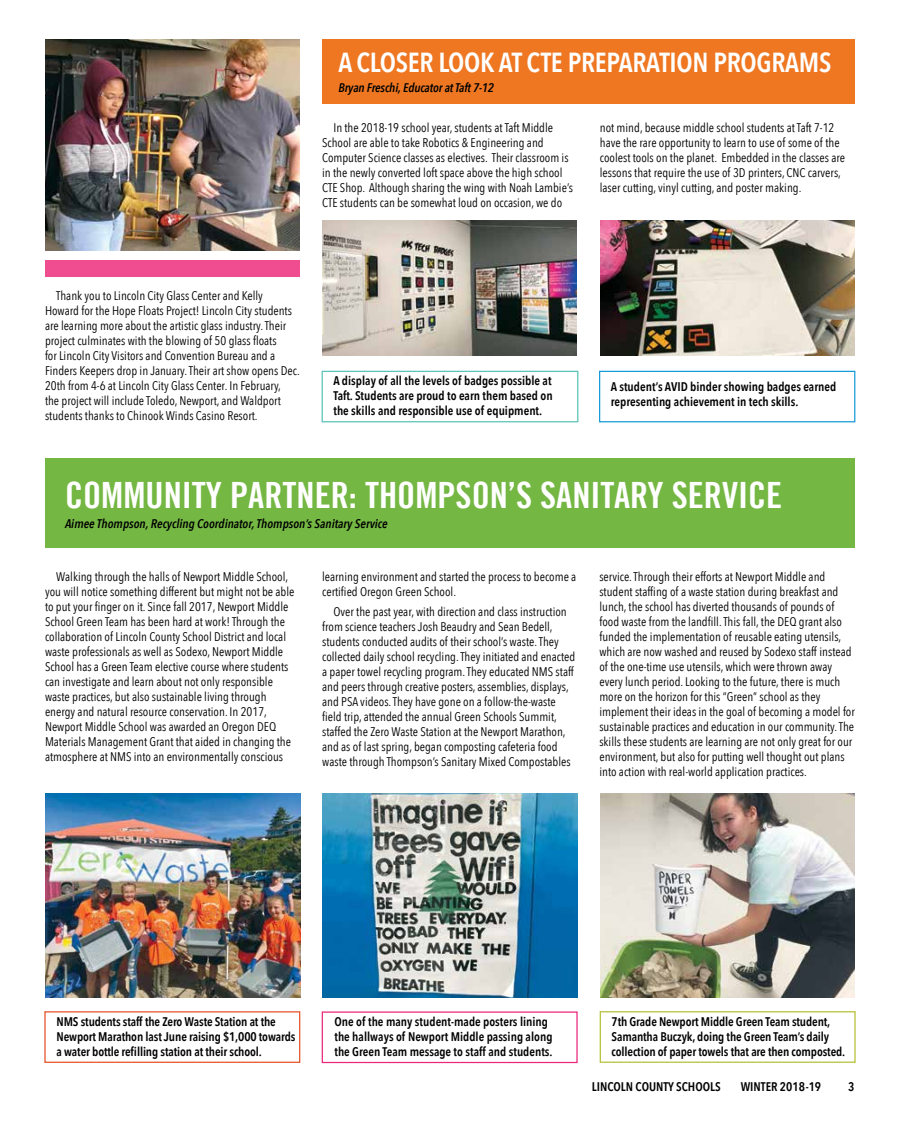
<style>
.page{position:relative;width:900px;height:1125px;background:#fff}
.page>*{position:absolute;margin:0;border:0;box-sizing:border-box;transform-origin:0 0}
.t1{font:36.25px "Trade Gothic LT Bold Cond Twenty";color:#fff}
.t2{font:600 27.5px "Avenir Next Condensed";letter-spacing:-.01em;color:#fff}
.t3{font:12.5px/15px "Avenir Next Condensed";color:#000}
.t4{font:600 12.5px/15px "Avenir Next Condensed";letter-spacing:-.005em;color:#000;text-align:justify}
.t5{font:italic 600 12.5px "Avenir Next Condensed";color:#000}
</style>
<div class="page">
<div style="left:600px;top:1011px;width:256px;height:52px;border:1px solid #b5c035"></div>
<div style="left:322px;top:1011px;width:256px;height:52px;border:1px solid #ec267c"></div>
<div style="left:44px;top:1011px;width:256px;height:52px;border:1px solid #e55128"></div>
<div style="left:322px;top:371px;width:256px;height:51px;border:1px solid #5bc3b7"></div>
<div style="left:599px;top:371px;width:256px;height:51px;border:1px solid #179bd7"></div>
<div style="left:45px;top:261px;width:255px;height:16px;background:#ef4d90"></div>
<img style="left:45px;top:40px;width:255px;height:210px">
<div style="left:322px;top:40px;width:533px;height:64px;background:#ef7722"></div>
<img style="left:322px;top:220px;width:255px;height:135px">
<img style="left:600px;top:220px;width:255px;height:135px">
<div style="left:45px;top:458px;width:810px;height:90px;background:#74b743"></div>
<img style="left:45px;top:794px;width:255px;height:203px">
<img style="left:323px;top:794px;width:255px;height:203px">
<img style="left:600px;top:794px;width:255px;height:203px">
<p class="t2" style="left:338px;top:39px;width:495px">A CLOSER LOOK AT CTE PREPARATION PROGRAMS</p>
<p class="t5" style="left:338px;top:80px;width:157px">Bryan Freschi, Educator at Taft 7-12</p>
<p class="t3" style="left:322px;top:119px;width:252px;text-indent:11px">In the 2018-19 school year, students at Taft Middle School are able to take Robotics &amp; Engineering and Computer Science classes as electives. Their classroom is in the newly converted loft space above the high school CTE Shop. Although sharing the wing with Noah Lambie’s CTE students can be somewhat loud on occasion, we do</p>
<p class="t3" style="left:600px;top:119px;width:247px">not mind, because middle school students at Taft 7-12 have the rare opportunity to learn to use of some of the coolest tools on the planet. Embedded in the classes are lessons that require the use of 3D printers, CNC carvers, laser cutting, vinyl cutting, and poster making.</p>
<p class="t3" style="left:45px;top:288px;width:256px;text-indent:11px">Thank you to Lincoln City Glass Center and Kelly Howard for the Hope Floats Project! Lincoln City students are learning more about the artistic glass industry.Their project culminates with the blowing of 50 glass floats<br>for Lincoln City Visitors and Convention Bureau and a Finders Keepers drop in January.Their art show opens Dec.<br>20th from 4-6 at Lincoln City Glass Center. In February,<br>the project will include Toledo, Newport, and Waldport students thanks to Chinook Winds Casino Resort.</p>
<p class="t4" style="left:333px;top:373px;width:221px">A display of all the levels of badges possible at Taft. Students are proud to earn them based on the skills and responsible use of equipment.</p>
<p class="t4" style="left:611px;top:379px;width:227px">A student’s AVID binder showing badges earned representing achievement in tech skills.</p>
<p class="t1" style="left:65px;top:473px;width:719px">COMMUNITY PARTNER: THOMPSON’S SANITARY SERVICE</p>
<p class="t5" style="left:65px;top:516px;width:324px">Aimee Thompson, Recycling Coordinator, Thompson’s Sanitary Service</p>
<p class="t3" style="left:45px;top:569px;width:251px;text-indent:11px">Walking through the halls of Newport Middle School, you will notice something different but might not be able to put your finger on it. Since fall 2017, Newport Middle School Green Team has been hard at work! Through the collaboration of Lincoln County School District and local waste professionals as well as Sodexo, Newport Middle School has a Green Team elective course where students can investigate and learn about not only responsible waste practices, but also sustainable living through energy and natural resource conservation. In 2017, Newport Middle School was awarded an Oregon DEQ Materials Management Grant that aided in changing the atmosphere at NMS into an environmentally conscious</p>
<p class="t3" style="left:322px;top:569px;width:256px">learning environment and started the process to become a certified Oregon Green School.</p>
<p class="t3" style="left:322px;top:603px;width:255px;text-indent:11px">Over the past year, with direction and class instruction from science teachers Josh Beaudry and Sean Bedell, students conducted audits of their school’s waste.They collected daily school recycling.They initiated and enacted a paper towel recycling program.They educated NMS staff and peers through creative posters, assemblies, displays, and PSA videos.They have gone on a follow-the-waste field trip, attended the annual Green Schools Summit, staffed the Zero Waste Station at the Newport Marathon, and as of last spring, began composting cafeteria food waste through Thompson’s Sanitary Mixed Compostables</p>
<p class="t3" style="left:599px;top:569px;width:257px">service.Through their efforts at Newport Middle and student staffing of a waste station during breakfast and lunch, the school has diverted thousands of pounds of food waste from the landfill. This fall, the DEQ grant also funded the implementation of reusable eating utensils, which are now washed and reused by Sodexo staff instead of the one-time use utensils, which were thrown away every lunch period. Looking to the future, there is much more on the horizon for this “Green” school as they implement their ideas in the goal of becoming a model for sustainable practices and education in our community.The skills these students are learning are not only great for our environment, but also for putting well thought out plans into action with real-world application practices.</p>
<p class="t4" style="left:57px;top:1014px;width:221px">NMS students staff the Zero Waste Station at the</p>
<p class="t4" style="left:334px;top:1014px;width:215px">One of the many student-made posters lining</p>
<p class="t4" style="left:612px;top:1014px;width:220px">7th Grade Newport Middle Green Team student,</p>
<p class="t4" style="left:57px;top:1029px;width:240px">Newport Marathon last June raising $1,000 towards</p>
<p class="t4" style="left:334px;top:1029px;width:220px">the hallways of Newport Middle passing along</p>
<p class="t4" style="left:612px;top:1029px;width:219px">Samantha Buczyk, doing the Green Team’s daily</p>
<p class="t4" style="left:57px;top:1044px;width:207px">a water bottle refilling station at their school.</p>
<p class="t4" style="left:334px;top:1044px;width:220px">the Green Team message to staff and students.</p>
<p class="t4" style="left:612px;top:1044px;width:235px">collection of paper towels that are then composted.</p>
<p class="t4" style="left:592px;top:1079px;width:130px">LINCOLN COUNTY SCHOOLS</p>
<p class="t4" style="left:741px;top:1079px;width:82px">WINTER 2018-19</p>
<p class="t4" style="left:848px;top:1079px;width:8px">3</p>
</div>
